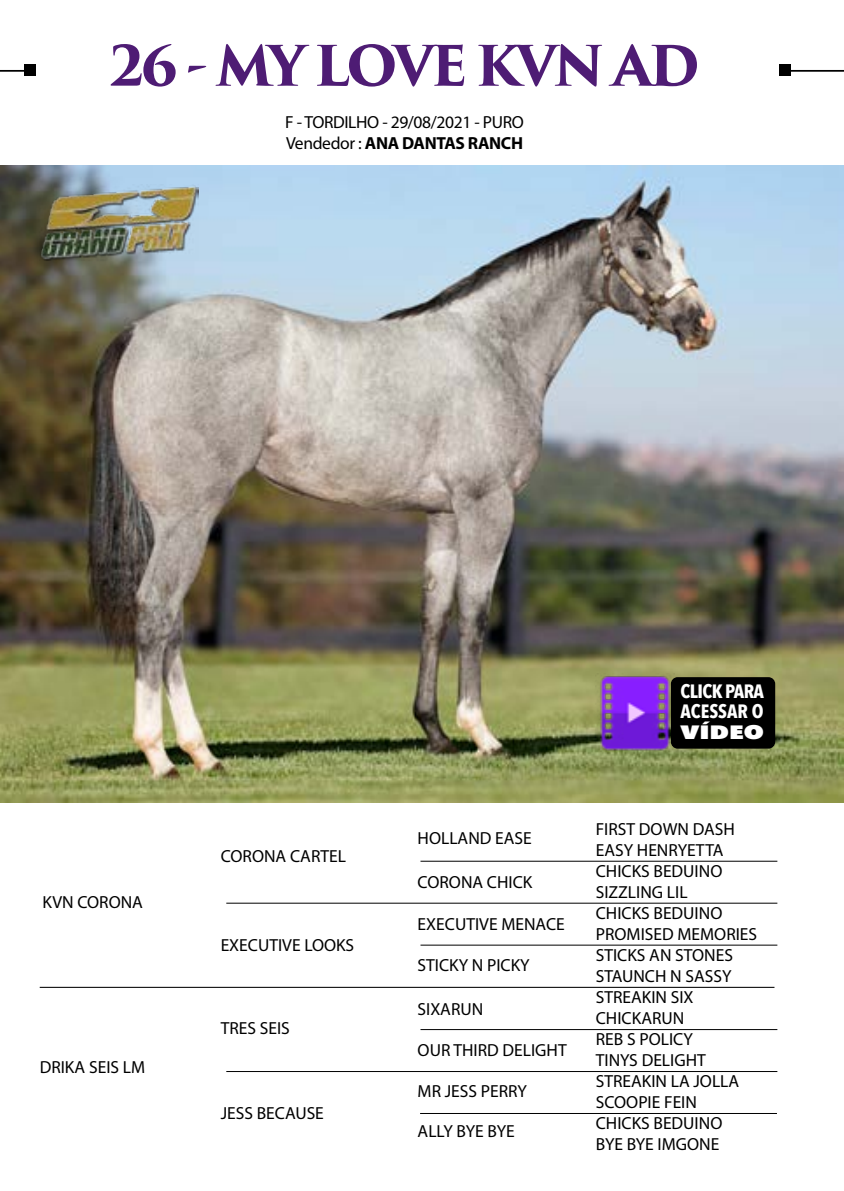
<style>
.page{position:relative;width:844px;height:1191px;background:#fff}
.page>*{position:absolute;margin:0;border:0;box-sizing:border-box;transform-origin:0 0}
.t1{font:700 54.25px "Trajan Pro 3";letter-spacing:-.07em;color:#4e1c74}
.t2{font:700 19.25px/20.7px "Avenir Next Condensed";letter-spacing:-.03em;color:#fff}
.t3{font:800 19.25px "Avenir Next Condensed";color:#fff;scale:1.63 1}
.t4{font:17.5px/21px "Myriad Pro";color:#000}
.t5{font:17.5px/21px "Myriad Pro";letter-spacing:-.02em;color:#000}
.s1{font-weight:700}
</style>
<div class="page">
<hr style="left:40px;top:986px;width:734px;height:2px;background:#000">
<hr style="left:226px;top:903px;width:551px;height:1px;background:#000">
<hr style="left:420px;top:861px;width:357px;height:1px;background:#000">
<hr style="left:420px;top:944px;width:357px;height:1px;background:#000">
<hr style="left:420px;top:1029px;width:357px;height:1px;background:#000">
<hr style="left:420px;top:1113px;width:356px;height:1px;background:#000">
<hr style="left:226px;top:1071px;width:551px;height:1px;background:#000">
<hr style="left:788px;top:70px;width:55px;height:2px;background:#000">
<hr style="left:0;top:70px;width:30px;height:2px;background:#000">
<div style="left:779px;top:64px;width:11px;height:12px;background:#000"></div>
<div style="left:24px;top:64px;width:11px;height:12px;background:#000"></div>
<img style="left:0;top:165px;width:842px;height:637px">
<img style="left:595px;top:673px;width:79px;height:78px">
<div style="left:670px;top:677px;width:105px;height:71px;background:#000;border-radius:7px"></div>
<img style="left:40px;top:184px;width:158px;height:76px">
<h1 class="t1" style="left:109px;top:26px;width:592px">26 - MY LOVE KVN AD</h1>
<p class="t5" style="left:285px;top:111px;width:240px">F - TORDILHO - 29/08/2021 - PURO<br>Vendedor : <span class="s1">ANA DANTAS RANCH</span></p>
<p class="t4" style="left:43px;top:891px;width:102px">KVN CORONA</p>
<p class="t4" style="left:40px;top:1056px;width:107px">DRIKA SEIS LM</p>
<p class="t4" style="left:221px;top:845px;width:127px">CORONA CARTEL</p>
<p class="t4" style="left:221px;top:934px;width:135px">EXECUTIVE LOOKS</p>
<p class="t4" style="left:221px;top:1017px;width:71px">TRES SEIS</p>
<p class="t4" style="left:221px;top:1102px;width:105px">JESS BECAUSE</p>
<p class="t2" style="left:680px;top:680px;width:85px">CLICK PARA<br>ACESSAR O</p>
<p class="t3" style="left:680px;top:720px;width:53px">VÍDEO</p>
<p class="t4" style="left:417px;top:827px;width:116px">HOLLAND EASE</p>
<p class="t4" style="left:417px;top:871px;width:116px">CORONA CHICK</p>
<p class="t4" style="left:417px;top:913px;width:149px">EXECUTIVE MENACE</p>
<p class="t4" style="left:417px;top:954px;width:113px">STICKY N PICKY</p>
<p class="t4" style="left:417px;top:998px;width:67px">SIXARUN</p>
<p class="t4" style="left:417px;top:1039px;width:150px">OUR THIRD DELIGHT</p>
<p class="t4" style="left:417px;top:1079px;width:111px">MR JESS PERRY</p>
<p class="t4" style="left:417px;top:1120px;width:99px">ALLY BYE BYE</p>
<p class="t4" style="left:595px;top:818px;width:163px">FIRST DOWN DASH<br>EASY HENRYETTA<br>CHICKS BEDUINO<br>SIZZLING LIL<br>CHICKS BEDUINO<br>PROMISED MEMORIES<br>STICKS AN STONES<br>STAUNCH N SASSY<br>STREAKIN SIX<br>CHICKARUN<br>REB S POLICY<br>TINYS DELIGHT<br>STREAKIN LA JOLLA<br>SCOOPIE FEIN<br>CHICKS BEDUINO<br>BYE BYE IMGONE</p>
</div>
